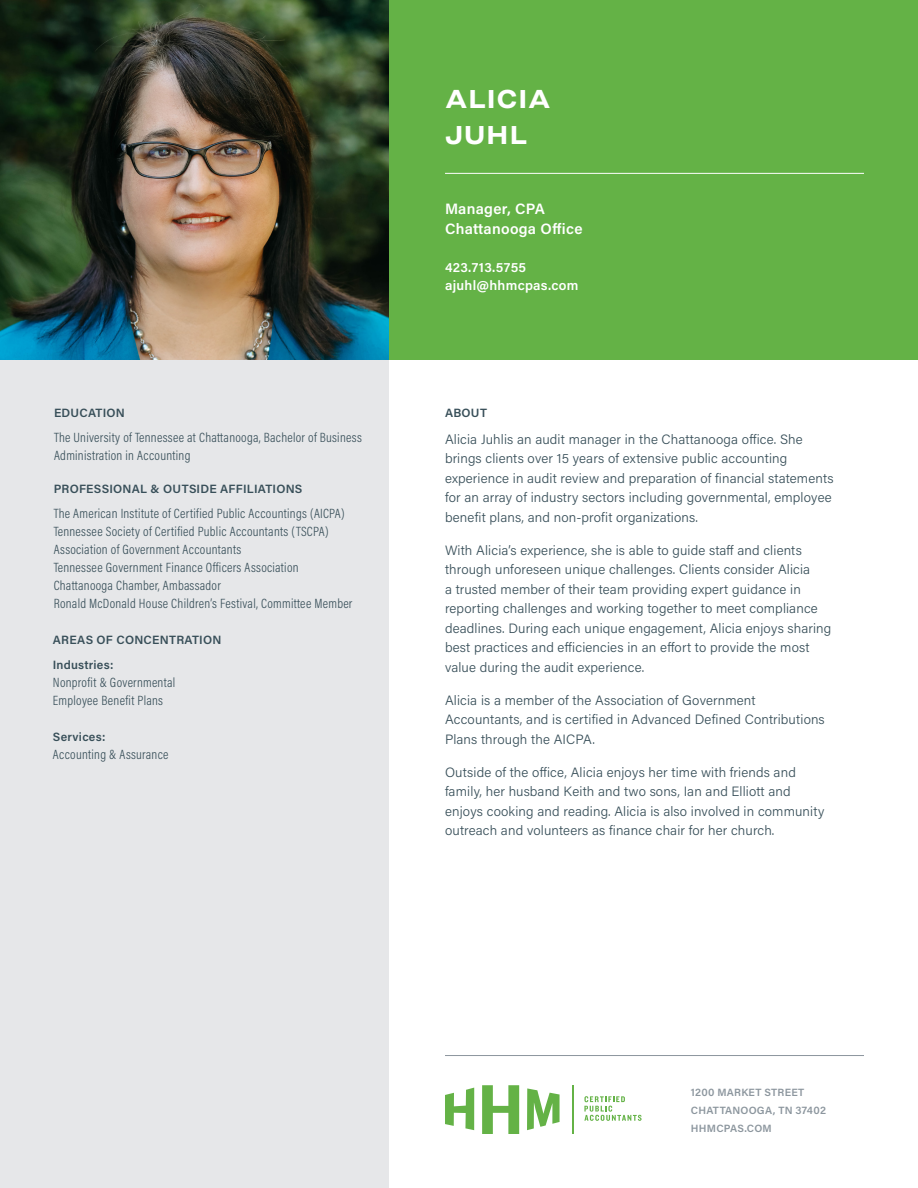
<style>
.page{position:relative;width:918px;height:1188px;background:#fff}
.page>*{position:absolute;margin:0;border:0;box-sizing:border-box;transform-origin:0 0}
.Body_Copy_-_TNR{font:700 27px "Ringside Wide";letter-spacing:.02em;color:#fff}
.Body_Copy_-_TNR-2{font:600 15px "Acumin Pro";letter-spacing:.02em;color:#fff}
.Body_Copy_-_TNR-3{font:300 13.5px/19.5px "Acumin Pro";letter-spacing:.01em;color:#384f59}
.Body_Copy_-_TNR-4{font:300 13.5px/18px "Acumin Pro Cond";letter-spacing:.02em;color:#384f59}
.Body_Copy_-_TNR-5{font:600 13.5px "Acumin Pro";letter-spacing:.02em;color:#fff}
.Body_Copy_-_TNR-6{font:600 12px "Acumin Pro";letter-spacing:.02em;color:#384f59}
.Body_Copy_-_TNR-7{font:600 10.5px "Acumin Pro";letter-spacing:.02em;color:#8c969e}
</style>
<div class="page">
<div style="left:389px;top:0;width:529px;height:359px;background:#64b246"></div>
<div style="left:0;top:359px;width:389px;height:829px;background:#e6e7e9"></div>
<img style="left:0;top:0;width:389px;height:359px">
<hr style="left:445px;top:1055px;width:419px;height:1px;background:#8c969e">
<hr style="left:445px;top:173px;width:419px;height:1px;background:#fff">
<svg style="left:445px;top:1088px;width:29px;height:42px"></svg>
<svg style="left:527px;top:1088px;width:33px;height:42px"></svg>
<svg style="left:482px;top:1085px;width:37px;height:49px"></svg>
<hr style="left:572px;top:1085px;width:2px;height:49px;background:#64b246">
<svg style="left:584px;top:1096px;width:58px;height:25px"></svg>
<p class="Body_Copy_-_TNR-6" style="left:54px;top:405px;width:72px">EDUCATION</p>
<p class="Body_Copy_-_TNR-4" style="left:54px;top:428px;width:309px">The University of Tennessee at Chattanooga, Bachelor of Business<br>Administration in Accounting</p>
<p class="Body_Copy_-_TNR-6" style="left:54px;top:481px;width:250px">PROFESSIONAL &amp; OUTSIDE AFFILIATIONS</p>
<p class="Body_Copy_-_TNR-4" style="left:54px;top:504px;width:293px">The American Institute of Certified Public Accountings (AICPA)</p>
<p class="Body_Copy_-_TNR-4" style="left:54px;top:522px;width:276px">Tennessee Society of Certified Public Accountants (TSCPA)</p>
<p class="Body_Copy_-_TNR-4" style="left:54px;top:540px;width:189px">Association of Government Accountants</p>
<p class="Body_Copy_-_TNR-4" style="left:54px;top:558px;width:246px">Tennessee Government Finance Officers Association</p>
<p class="Body_Copy_-_TNR-4" style="left:54px;top:576px;width:169px">Chattanooga Chamber, Ambassador</p>
<p class="Body_Copy_-_TNR-4" style="left:54px;top:594px;width:300px">Ronald McDonald House Children’s Festival, Committee Member</p>
<p class="Body_Copy_-_TNR-6" style="left:53px;top:631px;width:170px">AREAS OF CONCENTRATION</p>
<p class="Body_Copy_-_TNR-6" style="left:53px;top:656px;width:62px">Industries:</p>
<p class="Body_Copy_-_TNR-4" style="left:53px;top:673px;width:124px">Nonprofit &amp; Governmental</p>
<p class="Body_Copy_-_TNR-4" style="left:53px;top:691px;width:112px">Employee Benefit Plans</p>
<p class="Body_Copy_-_TNR-6" style="left:53px;top:728px;width:54px">Services:</p>
<p class="Body_Copy_-_TNR-4" style="left:53px;top:745px;width:117px">Accounting &amp; Assurance</p>
<p class="Body_Copy_-_TNR" style="left:445px;top:78px;width:107px">ALICIA</p>
<p class="Body_Copy_-_TNR" style="left:445px;top:114px;width:84px">JUHL</p>
<p class="Body_Copy_-_TNR-2" style="left:445px;top:198px;width:101px">Manager, CPA</p>
<p class="Body_Copy_-_TNR-2" style="left:445px;top:219px;width:139px">Chattanooga Office</p>
<p class="Body_Copy_-_TNR-5" style="left:445px;top:258px;width:83px">423.713.5755</p>
<p class="Body_Copy_-_TNR-5" style="left:445px;top:275px;width:135px">ajuhl@hhmcpas.com</p>
<p class="Body_Copy_-_TNR-6" style="left:445px;top:405px;width:43px">ABOUT</p>
<p class="Body_Copy_-_TNR-3" style="left:445px;top:429px;width:390px">Alicia Juhlis an audit manager in the Chattanooga office. She brings clients over 15 years of extensive public accounting experience in audit review and preparation of financial statements for an array of industry sectors including governmental, employee benefit plans, and non-profit organizations.</p>
<p class="Body_Copy_-_TNR-3" style="left:445px;top:540px;width:388px">With Alicia’s experience, she is able to guide staff and clients through unforeseen unique challenges. Clients consider Alicia<br>a trusted member of their team providing expert guidance in reporting challenges and working together to meet compliance deadlines. During each unique engagement, Alicia enjoys sharing best practices and efficiencies in an effort to provide the most value during the audit experience.</p>
<p class="Body_Copy_-_TNR-3" style="left:445px;top:690px;width:381px">Alicia is a member of the Association of Government<br>Accountants, and is certified in Advanced Defined Contributions<br>Plans through the AICPA.</p>
<p class="Body_Copy_-_TNR-3" style="left:445px;top:762px;width:381px">Outside of the office, Alicia enjoys her time with friends and family, her husband Keith and two sons, Ian and Elliott and enjoys cooking and reading. Alicia is also involved in community outreach and volunteers as finance chair for her church.</p>
<p class="Body_Copy_-_TNR-7" style="left:691px;top:1085px;width:115px">1200 MARKET STREET</p>
<p class="Body_Copy_-_TNR-7" style="left:691px;top:1103px;width:137px">CHATTANOOGA, TN 37402</p>
<p class="Body_Copy_-_TNR-7" style="left:691px;top:1121px;width:82px">HHMCPAS.COM</p>
</div>
